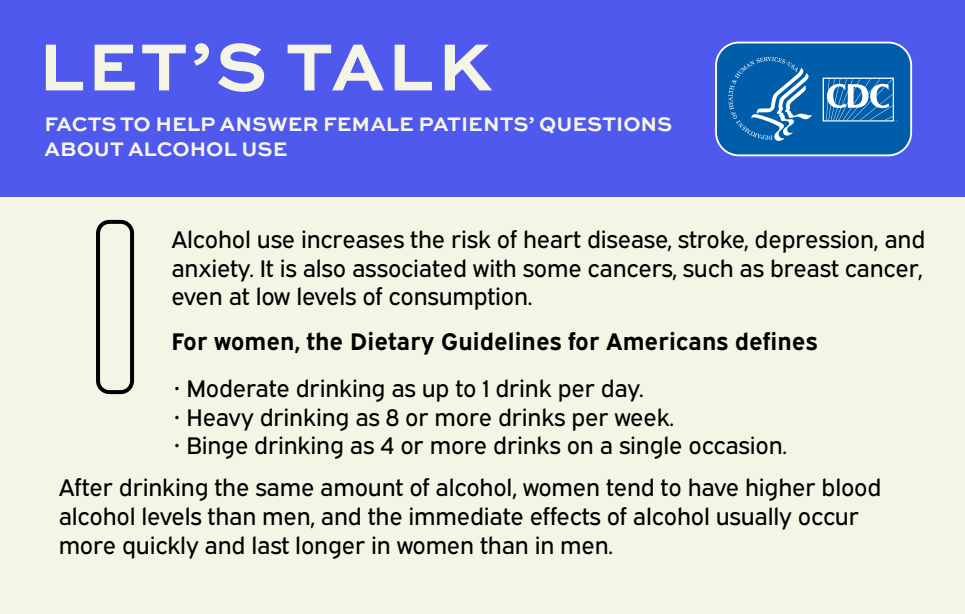
<style>
.page{position:relative;width:965px;height:614px;background:#fff}
.page>*{position:absolute;margin:0;border:0;box-sizing:border-box;transform-origin:0 0}
.t1{font:700 70px "Sweet Sans Pro";letter-spacing:.04em;color:#f5f5e6}
.t2{font:24px/28.8px "Expressway Rg";letter-spacing:-.01em;color:#000;text-align:justify}
.t3{font:700 24px "Expressway Rg";color:#000}
.t4{font:700 20.8px/24.8px "Sweet Sans Pro";color:#f5f5e6}
</style>
<div class="page">
<div style="left:0;top:0;width:965px;height:613px;background:#f5f5e6"></div>
<div style="left:0;top:0;width:965px;height:197px;background:#4f59ed"></div>
<div style="left:96px;top:220px;width:38px;height:174px;border:4px solid #000;border-radius:11px"></div>
<svg style="left:715px;top:42px;width:197px;height:114px;background:#2573b7"></svg>
<h1 class="t1" style="left:39px;top:14px;width:455px">LET’ S TAL K</h1>
<h2 class="t4" style="left:44px;top:111px;width:629px">FACTS TO HELP ANSWER FEMALE PATIENTS’ QUESTIONS<br>ABOUT ALCOHOL USE</h2>
<p class="t2" style="left:171px;top:222px;width:755px">Alcohol use increases the risk of heart disease, stroke, depression, and anxiety. It is also associated with some cancers, such as breast cancer, even at low levels of consumption.</p>
<h3 class="t3" style="left:171px;top:322px;width:647px">For women, the Dietary Guidelines for Americans defines</h3>
<p class="t2" style="left:174px;top:371px;width:471px">• Moderate drinking as up to 1 drink per day.</p>
<p class="t2" style="left:174px;top:400px;width:502px">• Heavy drinking as 8 or more drinks per week.</p>
<p class="t2" style="left:174px;top:429px;width:615px">• Binge drinking as 4 or more drinks on a single occasion.</p>
<p class="t2" style="left:59px;top:470px;width:824px;text-align:left">After drinking the same amount of alcohol, women tend to have higher blood alcohol levels than men, and the immediate effects of alcohol usually occur more quickly and last longer in women than in men.</p>
</div>
